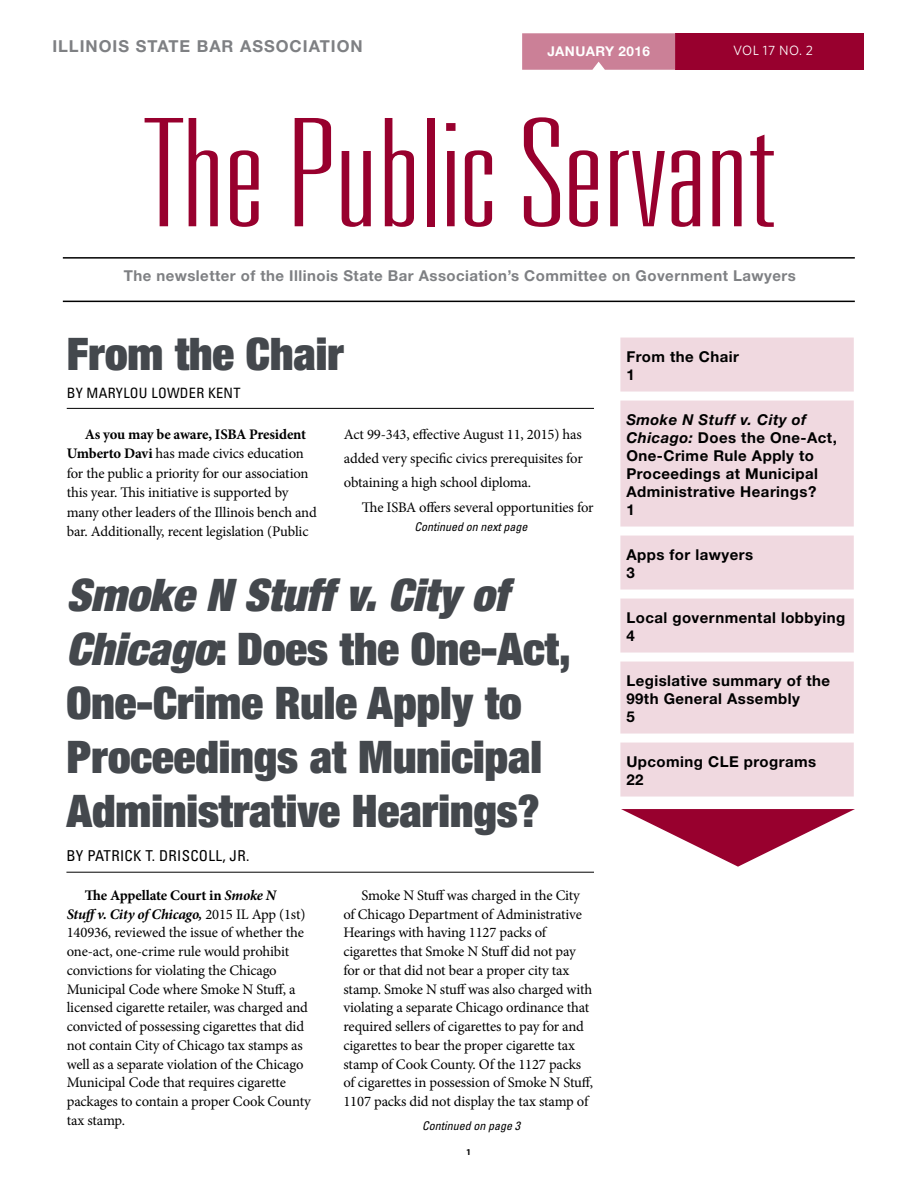
<style>
.page{position:relative;width:918px;height:1188px;background:#fff}
.page>*{position:absolute;margin:0;border:0;box-sizing:border-box;transform-origin:0 0}
.t1{font:100 ultra-condensed 150px "Univers LT Std";color:#98002e;scale:1.41 1}
.t2{font:900 condensed 45px/54px "Helvetica Neue LT Std";color:#44484d}
.t3{font:700 16.5px "Helvetica Neue LT Std";letter-spacing:.06em;color:#7e8083}
.t4{font:700 15px/18px "Helvetica Neue LT Std";letter-spacing:.03em;color:#000}
.t5{font:700 15px "Helvetica Neue LT Std";letter-spacing:.03em;color:#7e8083}
.t6{font:condensed 15px "Univers LT Std";letter-spacing:.02em;color:#000}
.t7{font:14.7px/18.8px "Minion Pro";letter-spacing:-.01em;color:#000}
.t8{font:condensed 14.25px "Univers LT Std";letter-spacing:.02em;color:#000}
.t9{font:700 13.5px "Helvetica Neue LT Std";letter-spacing:.03em;color:#fff}
.t10{font:13.5px "Whitney";letter-spacing:.03em;color:#fff}
.t11{font:italic condensed 12px "Univers LT Std";color:#000}
.t12{font:700 9px "Myriad Pro";color:#000}
.s1{font-weight:700}
.s2{font-style:italic}
.s3{font-weight:700;font-style:italic}
</style>
<div class="page">
<div style="left:675px;top:33px;width:189px;height:37px;background:#98002e"></div>
<div style="left:522px;top:33px;width:153px;height:37px;background:#cb8097"></div>
<hr style="left:63px;top:257px;width:792px;height:2px;background:#000">
<hr style="left:63px;top:301px;width:792px;height:1px;background:#000">
<hr style="left:66px;top:872px;width:528px;height:1px;background:#000">
<hr style="left:67px;top:408px;width:527px;height:1px;background:#000">
<svg style="left:621px;top:809px;width:234px;height:58px"></svg>
<div style="left:620px;top:338px;width:234px;height:54px;background:#f0d9e0"></div>
<div style="left:620px;top:401px;width:234px;height:126px;background:#f0d9e0"></div>
<div style="left:620px;top:536px;width:234px;height:54px;background:#f0d9e0"></div>
<div style="left:620px;top:599px;width:234px;height:54px;background:#f0d9e0"></div>
<div style="left:620px;top:662px;width:234px;height:72px;background:#f0d9e0"></div>
<div style="left:620px;top:743px;width:234px;height:54px;background:#f0d9e0"></div>
<p class="t3" style="left:52px;top:36px;width:312px">Illinois state bar association</p>
<p class="t9" style="left:547px;top:43px;width:104px">January 2016</p>
<p class="t10" style="left:733px;top:42px;width:82px">VOL 17 NO. 2</p>
<h1 class="t1" style="left:146px;top:97px;width:448px">The Public Servant</h1>
<p class="t5" style="left:124px;top:266px;width:674px">The newsletter of the Illinois State Bar Association’s Committee on Government Lawyers</p>
<h2 class="t2" style="left:67px;top:326px;width:279px">From the Chair</h2>
<p class="t8" style="left:67px;top:384px;width:175px">BY MARYLOU LOWD ER KENT</p>
<p class="t7" style="left:67px;top:424px;width:252px;line-height:19.5px;text-indent:18px"><span class="s1">As you may be aware, ISBA President Umberto Davi</span> has made civics education for the public a priority for our association this year. This initiative is supported by many other leaders of the Illinois bench and bar. Additionally, recent legislation (Public</p>
<p class="t7" style="left:344px;top:422px;width:240px;line-height:24.3px;text-align:justify">Act 99-343, effective August 11, 2015) has added very specific civics prerequisites for obtaining a high school diploma.</p>
<p class="t7" style="left:362px;top:498px;width:233px">The ISBA offers several opportunities for</p>
<p class="t11" style="left:414px;top:519px;width:115px">Continued on next page</p>
<h2 class="t2" style="left:66px;top:567px;width:506px"><span class="s2">Smoke N Stuff v. City of<br>Chicago</span>: Does the One-Act,<br>One-Crime Rule Apply to<br>Proceedings at Municipal<br>Administrative Hearings?</h2>
<p class="t6" style="left:66px;top:846px;width:184px">BY PATRICK T. DRISCOLL, JR.</p>
<p class="t7" style="left:67px;top:886px;width:246px;text-indent:18px"><span class="s1">The Appellate Court in</span> <span class="s3">Smoke N Stuff v. City of Chicago,</span> 2015 IL App (1st)<br>140936, reviewed the issue of whether the one-act, one-crime rule would prohibit convictions for violating the Chicago Municipal Code where Smoke N Stuff, a licensed cigarette retailer, was charged and convicted of possessing cigarettes that did not contain City of Chicago tax stamps as well as a separate violation of the Chicago Municipal Code that requires cigarette packages to contain a proper Cook County tax stamp.</p>
<p class="t7" style="left:343px;top:886px;width:251px;text-indent:18px">Smoke N Stuff was charged in the City of Chicago Department of Administrative Hearings with having 1127 packs of cigarettes that Smoke N Stuff did not pay for or that did not bear a proper city tax stamp. Smoke N stuff was also charged with violating a separate Chicago ordinance that required sellers of cigarettes to pay for and cigarettes to bear the proper cigarette tax stamp of Cook County. Of the 1127 packs of cigarettes in possession of Smoke N Stuff, 1107 packs did not display the tax stamp of</p>
<p class="t11" style="left:422px;top:1118px;width:99px">Continued on page 3</p>
<p class="t12" style="left:466px;top:1146px;width:6px">1</p>
<p class="t4" style="left:626px;top:347px;width:114px">From the Chair<br>1</p>
<p class="t4" style="left:626px;top:410px;width:212px"><span class="s2">Smoke N Stuff v. City of<br>Chicago:</span> Does the One-Act,<br>One-Crime Rule Apply to<br>Proceedings at Municipal<br>Administrative Hearings?<br>1</p>
<p class="t4" style="left:626px;top:545px;width:128px">Apps for lawyers<br>3</p>
<p class="t4" style="left:626px;top:608px;width:220px">Local governmental lobbying<br>4</p>
<p class="t4" style="left:626px;top:671px;width:205px">Legislative summary of the<br>99th General Assembly<br>5</p>
<p class="t4" style="left:626px;top:752px;width:191px">Upcoming CLE programs<br>22</p>
</div>
